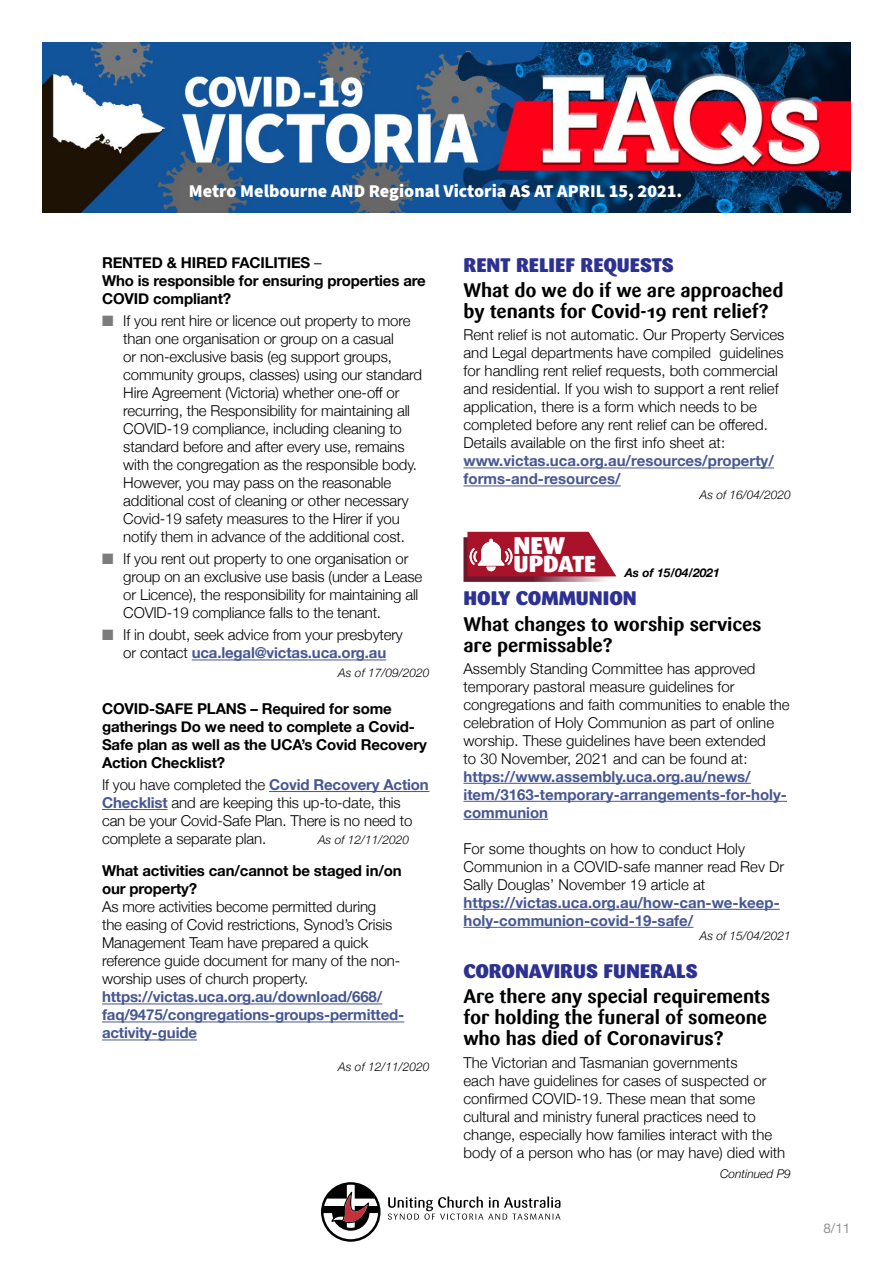
<style>
.page{position:relative;width:893px;height:1263px;background:#fff}
.page>*{position:absolute;margin:0;border:0;box-sizing:border-box;transform-origin:0 0}
.t1{font:900 23.85px "Sari";color:#fff}
.t2{font:900 22.8px "Sari";color:#fff}
.t3{font:700 19.5px/21px "Sari";letter-spacing:-.01em;color:#000}
.t4{font:900 19.5px "Sari";color:#2d3192}
.t5{font:900 18px "Source Sans Pro";color:#fff}
.t6{font:300 15px/18px "Helvetica Neue";letter-spacing:-.01em;color:#000}
.t7{font:700 15px/18px "Helvetica Neue";color:#465792}
.t8{font:700 15px/18px "Helvetica Neue";letter-spacing:-.01em;color:#000}
.t9{font:13.5px "Helvetica Neue";color:#939393}
.t10{font:italic 300 12px "Helvetica Neue";color:#000}
.t11{font:italic 700 12px "Helvetica Neue";color:#000}
.s1{font-weight:300}
.s2{color:#7c7c7c}
.s3{font-weight:700;color:#465792}
</style>
<div class="page">
<svg style="left:388px;top:1196px;width:172px;height:24px"></svg>
<svg style="left:321px;top:1182px;width:60px;height:60px"></svg>
<hr style="left:192px;top:659px;width:194px;height:1px;background:#465792">
<hr style="left:269px;top:791px;width:160px;height:1px;background:#465792">
<hr style="left:102px;top:809px;width:66px;height:1px;background:#465792">
<hr style="left:102px;top:1003px;width:280px;height:1px;background:#465792">
<hr style="left:102px;top:1021px;width:302px;height:1px;background:#465792">
<hr style="left:102px;top:1039px;width:95px;height:1px;background:#465792">
<hr style="left:463px;top:468px;width:311px;height:1px;background:#465792">
<hr style="left:463px;top:486px;width:158px;height:1px;background:#465792">
<hr style="left:463px;top:783px;width:288px;height:1px;background:#465792">
<hr style="left:463px;top:801px;width:324px;height:1px;background:#465792">
<hr style="left:463px;top:819px;width:85px;height:1px;background:#465792">
<hr style="left:463px;top:909px;width:317px;height:1px;background:#465792">
<hr style="left:463px;top:927px;width:230px;height:1px;background:#465792">
<svg style="left:463px;top:532px;width:153px;height:50px"></svg>
<img style="left:43px;top:43px;width:807px;height:169px">
<p class="t5" style="left:189px;top:178px;width:495px">Metro Melbourne AND Regional Victoria AS AT APRIL 15, 2021.</p>
<p class="t8" style="left:102px;top:254px;width:325px">RENTED &amp; HIRED FACILITIES <span class="s1">–<br></span>Who is responsible for ensuring properties are<br>COVID compliant?</p>
<p class="t6" style="left:123px;top:310px;width:300px;text-indent:-21px"><span class="s2">■</span> If you rent hire or licence out property to more than one organisation or group on a casual<br>or non-exclusive basis (eg support groups, community groups, classes) using our standard Hire Agreement (Victoria) whether one-off or recurring, the Responsibility for maintaining all COVID-19 compliance, including cleaning to standard before and after every use, remains with the congregation as the responsible body.<br>However, you may pass on the reasonable additional cost of cleaning or other necessary Covid-19 safety measures to the Hirer if you notify them in advance of the additional cost.</p>
<p class="t6" style="left:123px;top:549px;width:300px;text-indent:-21px"><span class="s2">■</span> If you rent out property to one organisation or group on an exclusive use basis (under a Lease or Licence), the responsibility for maintaining all COVID-19 compliance falls to the tenant.</p>
<p class="t6" style="left:102px;top:625px;width:302px;text-align:center"><span class="s2">■</span> If in doubt, seek advice from your presbytery or contact <span class="s3">uca.legal@victas.uca.org.au</span></p>
<p class="t10" style="left:338px;top:663px;width:93px">As of 17/09/2020</p>
<p class="t8" style="left:102px;top:700px;width:326px">COVID-SAFE PLANS – Required for some gatherings Do we need to complete a Covid-Safe plan as well as the UCA’s Covid Recovery Action Checklist?</p>
<p class="t6" style="left:102px;top:774px;width:328px">If you have completed the <span class="s3">Covid Recovery Action Checklist</span> and are keeping this up-to-date, this<br>can be your Covid-Safe Plan. There is no need to complete a separate plan.</p>
<p class="t10" style="left:318px;top:830px;width:93px">As of 12/11/2020</p>
<p class="t8" style="left:102px;top:862px;width:301px">What activities can/cannot be staged in/on our property?</p>
<p class="t6" style="left:102px;top:897px;width:300px">As more activities become permitted during<br>the easing of Covid restrictions, Synod’s Crisis Management Team have prepared a quick reference guide document for many of the non&shy;worship uses of church property.</p>
<p class="t7" style="left:102px;top:988px;width:304px">https://victas.uca.org.au/download/668/ faq/9475/congregations-groups-permitted&shy;activity-guide</p>
<p class="t10" style="left:338px;top:1057px;width:93px">As of 12/11/2020</p>
<h3 class="t4" style="left:463px;top:253px;width:212px">RENT RELIEF REQUESTS</h3>
<h3 class="t3" style="left:463px;top:280px;width:322px">What do we do if we are approached by tenants for Covid-19 rent relief?</h3>
<p class="t6" style="left:463px;top:325px;width:322px">Rent relief is not automatic. Our Property Services and Legal departments have compiled guidelines for handling rent relief requests, both commercial and residential. If you wish to support a rent relief application, there is a form which needs to be completed before any rent relief can be offered.<br>Details available on the first info sheet at:</p>
<p class="t7" style="left:463px;top:452px;width:312px">www.victas.uca.org.au/resources/property/ forms-and-resources/</p>
<p class="t10" style="left:700px;top:485px;width:93px">As of 16/04/2020</p>
<h1 class="t1" style="left:514px;top:531px;width:53px">NEW</h1>
<h2 class="t2" style="left:514px;top:550px;width:84px">UPDATE</h2>
<p class="t11" style="left:625px;top:564px;width:97px">As of 15/04/2021</p>
<h3 class="t4" style="left:463px;top:586px;width:175px">HOLY COMMUNION</h3>
<h3 class="t3" style="left:463px;top:613px;width:300px">What changes to worship services are permissable?</h3>
<p class="t6" style="left:463px;top:658px;width:328px">Assembly Standing Committee has approved temporary pastoral measure guidelines for congregations and faith communities to enable the celebration of Holy Communion as part of online worship. These guidelines have been extended<br>to 30 November, 2021 and can be found at:</p>
<p class="t7" style="left:463px;top:768px;width:325px">https://www.assembly.uca.org.au/news/ item/3163-temporary-arrangements-for-holy&shy;communion</p>
<p class="t6" style="left:463px;top:838px;width:322px">For some thoughts on how to conduct Holy<br>Communion in a COVID-safe manner read Rev Dr<br>Sally Douglas’ November 19 article at</p>
<p class="t7" style="left:463px;top:894px;width:318px">https://victas.uca.org.au/how-can-we-keep&shy;holy-communion-covid-19-safe/</p>
<p class="t10" style="left:700px;top:926px;width:93px">As of 15/04/2021</p>
<h3 class="t4" style="left:463px;top:959px;width:236px">CORONAVIRUS FUNERALS</h3>
<h3 class="t3" style="left:463px;top:986px;width:308px">Are there any special requirements for holding the funeral of someone who has died of Coronavirus?</h3>
<p class="t6" style="left:463px;top:1052px;width:323px">The Victorian and Tasmanian governments<br>each have guidelines for cases of suspected or confirmed COVID-19. These mean that some cultural and ministry funeral practices need to change, especially how families interact with the body of a person who has (or may have) died with</p>
<p class="t10" style="left:720px;top:1164px;width:72px">Continued P9</p>
<p class="t9" style="left:823px;top:1219px;width:29px">8/11</p>
</div>
